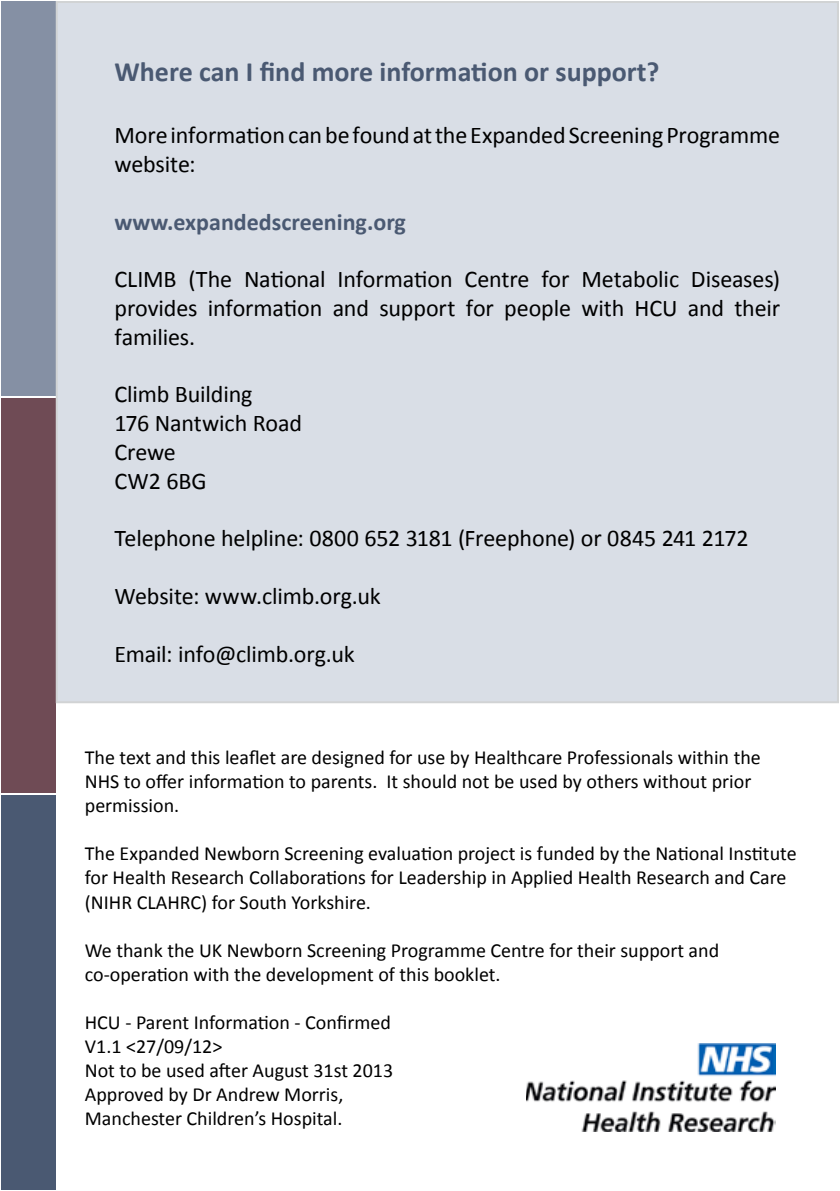
<style>
.page{position:relative;width:840px;height:1191px;background:#fff}
.page>*{position:absolute;margin:0;border:0;box-sizing:border-box;transform-origin:0 0}
.t1{font:700 28px "Calibri";color:#4a5972}
.t2{font:24px/28.8px "Calibri";letter-spacing:-.005em;color:#000}
.t3{font:700 24px "Calibri";color:#4a5972}
.t4{font:20px/24px "Calibri";color:#000}
</style>
<div class="page">
<div style="left:1px;top:795px;width:55px;height:395px;background:#4a5972"></div>
<div style="left:1px;top:398px;width:55px;height:395px;background:#6f4b55"></div>
<div style="left:1px;top:1px;width:55px;height:395px;background:#8590a4"></div>
<div style="left:57px;top:2px;width:780px;height:700px;background:#d9dee6"></div>
<img style="left:526px;top:1043px;width:248px;height:88px">
<h1 class="t1" style="left:114px;top:54px;width:546px">Where can I find more information or support?</h1>
<p class="t2" style="left:114px;top:121px;width:666px">More information can be found at the Expanded Screening Programme website:</p>
<p class="t3" style="left:114px;top:206px;width:293px">www.expandedscreening.org</p>
<p class="t2" style="left:114px;top:265px;width:666px;text-align:justify">CLIMB (The National Information Centre for Metabolic Diseases) provides information and support for people with HCU and their families.</p>
<p class="t2" style="left:114px;top:380px;width:189px">Climb Building<br>176 Nantwich Road<br>Crewe<br>CW2 6BG</p>
<p class="t2" style="left:114px;top:524px;width:635px">Telephone helpline: 0800 652 3181 (Freephone) or 0845 241 2172</p>
<p class="t2" style="left:114px;top:582px;width:267px">Website: www.climb.org.uk</p>
<p class="t2" style="left:114px;top:639px;width:242px">Email: info@climb.org.uk</p>
<p class="t4" style="left:85px;top:746px;width:677px">The text and this leaflet are designed for use by Healthcare Professionals within the<br>NHS to offer information to parents. It should not be used by others without prior permission.</p>
<p class="t4" style="left:85px;top:842px;width:713px">The Expanded Newborn Screening evaluation project is funded by the National Institute for Health Research Collaborations for Leadership in Applied Health Research and Care (NIHR CLAHRC) for South Yorkshire.</p>
<p class="t4" style="left:85px;top:938px;width:635px">We thank the UK Newborn Screening Programme Centre for their support and co-operation with the development of this booklet.</p>
<p class="t4" style="left:85px;top:1010px;width:310px">HCU - Parent Information - Confirmed<br>V1.1 &lt;27/09/12&gt;<br>Not to be used after August 31st 2013<br>Approved by Dr Andrew Morris,<br>Manchester Children’s Hospital.</p>
</div>
